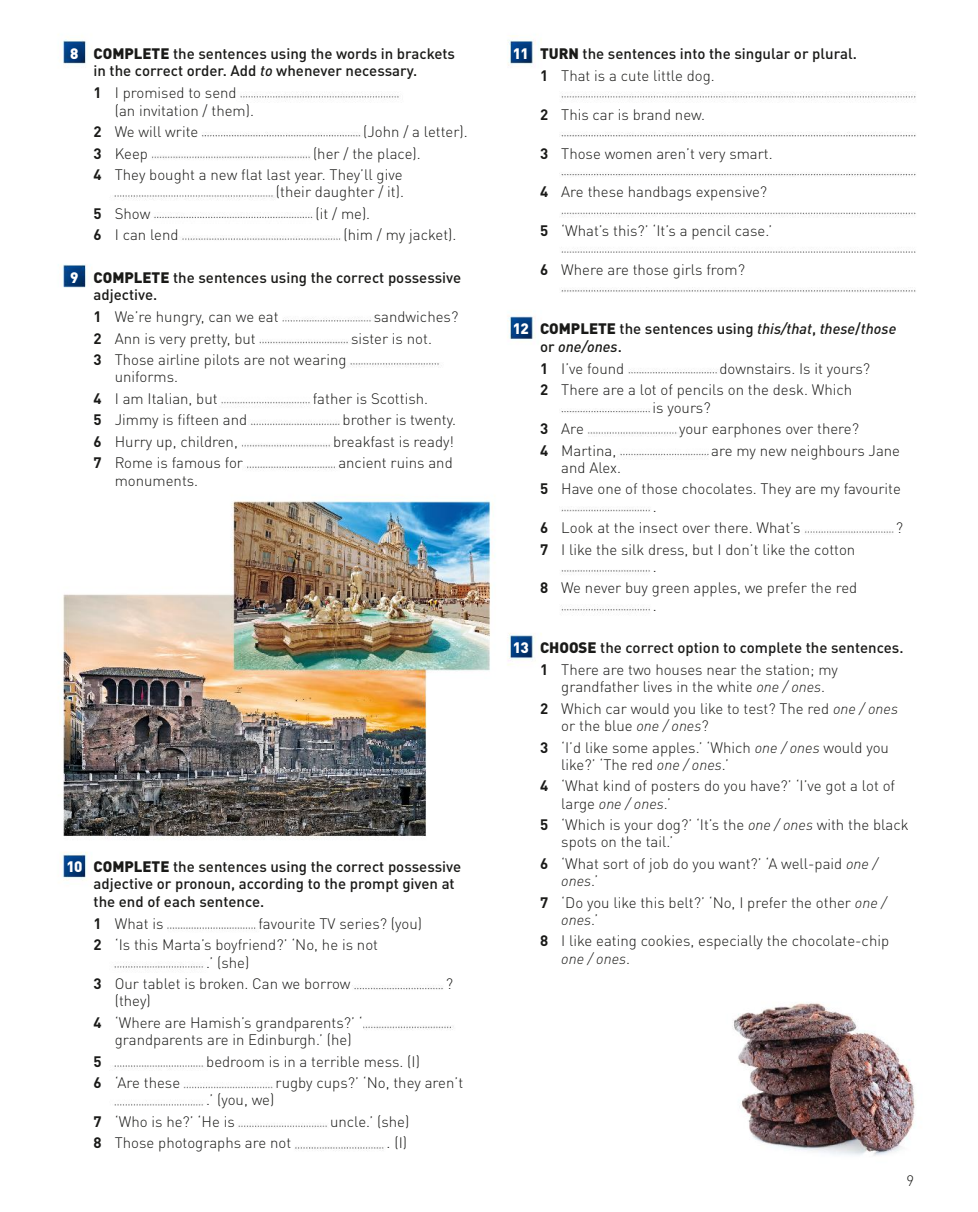
<style>
.page{position:relative;width:978px;height:1212px;background:#fff}
.page>*{position:absolute;margin:0;border:0;box-sizing:border-box;transform-origin:0 0}
.t1{font:300 15px/21.5px "DIN Pro";color:#1a1a18}
.t2{font:500 15px/17.2px "DIN Pro";color:#1a1a18}
.t3{font:italic 500 15px/17.2px "DIN Pro";color:#1a1a18}
.t4{font:italic 300 15px "DIN Pro";color:#1a1a18}
.t5{font:700 15px "DIN Pro";color:#1a1a18}
.s1{font-weight:900;color:#fff}
.s2{font-weight:900}
.s3{font-style:italic}
.s4{font-weight:700}
.s5{font-weight:300}
.s6{font-weight:900;font-style:normal;color:#fff}
.s7{font-weight:900;font-style:normal}
.s8{font-style:normal}
</style>
<div class="page">
<img style="left:58px;top:35px;width:858px;height:1121px">
<p class="t2" style="left:94px;top:46px;width:363px;text-indent:-23px"><span class="s1">8</span> <span class="s2">COMPLETE</span> the sentences using the words in brackets in the correct order. Add <span class="s3">to</span> whenever necessary.</p>
<p class="t1" style="left:115px;top:86px;width:141px;line-height:17.2px;text-indent:-21px"><span class="s4">1</span> I promised to send (an invitation / them).</p>
<p class="t1" style="left:94px;top:123px;width:106px"><span class="s4">2</span> We will write</p>
<p class="t1" style="left:363px;top:123px;width:106px">(John / a letter).</p>
<p class="t1" style="left:94px;top:144px;width:56px"><span class="s4">3</span> Keep</p>
<p class="t1" style="left:94px;top:144px;width:329px;text-indent:219px">(her / the place).<br><span class="s4">4</span> They bought a new flat last year. They’ll give</p>
<p class="t1" style="left:276px;top:183px;width:130px">(their daughter / it).</p>
<p class="t1" style="left:94px;top:204px;width:58px"><span class="s4">5</span> Show</p>
<p class="t1" style="left:315px;top:204px;width:56px">(it / me).</p>
<p class="t1" style="left:94px;top:226px;width:87px"><span class="s4">6</span> I can lend</p>
<p class="t1" style="left:344px;top:226px;width:114px">(him / my jacket).</p>
<p class="t2" style="left:94px;top:270px;width:369px;text-indent:-23px"><span class="s1">9</span> <span class="s2">COMPLETE</span> the sentences using the correct possessive adjective.</p>
<p class="t1" style="left:94px;top:308px;width:187px"><span class="s4">1</span> We’re hungry, can we eat</p>
<p class="t1" style="left:374px;top:308px;width:86px">sandwiches?</p>
<p class="t1" style="left:94px;top:329px;width:164px"><span class="s4">2</span> Ann is very pretty, but</p>
<p class="t1" style="left:351px;top:329px;width:82px">sister is not.</p>
<p class="t1" style="left:115px;top:353px;width:233px;line-height:17.2px;text-indent:-21px"><span class="s4">3</span> Those airline pilots are not wearing uniforms.</p>
<p class="t1" style="left:94px;top:389px;width:126px"><span class="s4">4</span> I am Italian, but</p>
<p class="t1" style="left:313px;top:389px;width:117px">father is Scottish.</p>
<p class="t1" style="left:94px;top:411px;width:155px"><span class="s4">5</span> Jimmy is fifteen and</p>
<p class="t1" style="left:343px;top:411px;width:115px">brother is twenty.</p>
<p class="t1" style="left:94px;top:432px;width:146px"><span class="s4">6</span> Hurry up, children,</p>
<p class="t1" style="left:333px;top:432px;width:122px">breakfast is ready!</p>
<p class="t1" style="left:94px;top:454px;width:151px"><span class="s4">7</span> Rome is famous for</p>
<p class="t1" style="left:338px;top:454px;width:116px">ancient ruins and</p>
<p class="t1" style="left:115px;top:471px;width:85px">monuments.</p>
<p class="t2" style="left:94px;top:860px;width:369px;text-indent:-27px"><span class="s1">10</span> <span class="s2">COMPLETE</span> the sentences using the correct possessive adjective or pronoun, according to the prompt given at the end of each sentence.</p>
<p class="t1" style="left:94px;top:914px;width:71px"><span class="s4">1</span> What is</p>
<p class="t1" style="left:94px;top:914px;width:330px;text-indent:165px">favourite TV series? (you)<br><span class="s4">2</span> ‘Is this Marta’s boyfriend?’ ‘No, he is not</p>
<p class="t1" style="left:94px;top:953px;width:258px;text-indent:113px">.’ (she)<br><span class="s4">3</span> Our tablet is broken. Can we borrow</p>
<p class="t1" style="left:446px;top:975px;width:9px">?</p>
<p class="t1" style="left:94px;top:992px;width:271px;text-indent:21px">(they)<br><span class="s4">4</span> ‘Where are Hamish’s grandparents?’ ‘</p>
<p class="t1" style="left:115px;top:1031px;width:238px">grandparents are in Edinburgh.’ (he)</p>
<p class="t5" style="left:94px;top:1056px;width:10px">5</p>
<p class="t1" style="left:206px;top:1052px;width:215px">bedroom is in a terrible mess. (I)</p>
<p class="t1" style="left:94px;top:1074px;width:88px"><span class="s4">6</span> ‘Are these</p>
<p class="t1" style="left:276px;top:1074px;width:189px">rugby cups?’ ‘No, they aren’t</p>
<p class="t1" style="left:94px;top:1091px;width:182px;text-indent:113px">.’ (you, we)<br><span class="s4">7</span> ‘Who is he?’ ‘He is</p>
<p class="t1" style="left:330px;top:1112px;width:81px">uncle.’ (she)</p>
<p class="t1" style="left:94px;top:1134px;width:199px"><span class="s4">8</span> Those photographs are not</p>
<p class="t1" style="left:387px;top:1134px;width:22px">. (I)</p>
<p class="t2" style="left:540px;top:44px;width:318px;line-height:22.2px;text-indent:-27px"><span class="s1">11</span> <span class="s2">TURN</span> the sentences into the singular or plural.<br><span class="s4">1</span> <span class="s5">That is a cute little dog.</span></p>
<p class="t1" style="left:540px;top:105px;width:167px"><span class="s4">2</span> This car is brand new.</p>
<p class="t1" style="left:540px;top:144px;width:234px"><span class="s4">3</span> Those women aren’t very smart.</p>
<p class="t1" style="left:540px;top:183px;width:229px"><span class="s4">4</span> Are these handbags expensive?</p>
<p class="t1" style="left:540px;top:222px;width:234px"><span class="s4">5</span> ‘What’s this?’ ‘It’s a pencil case.’</p>
<p class="t1" style="left:540px;top:260px;width:206px"><span class="s4">6</span> Where are those girls from?</p>
<p class="t3" style="left:540px;top:322px;width:358px;text-indent:-27px"><span class="s6">12</span> <span class="s7">COMPLETE</span> <span class="s8">the sentences using</span> this/that<span class="s8">,</span> these<span class="s8">/</span>those <span class="s8">or</span> one/ones<span class="s8">.</span></p>
<p class="t1" style="left:540px;top:359px;width:86px"><span class="s4">1</span> I’ve found</p>
<p class="t1" style="left:540px;top:359px;width:332px;text-indent:179px">downstairs. Is it yours?<br><span class="s4">2</span> There are a lot of pencils on the desk. Which</p>
<p class="t1" style="left:652px;top:398px;width:60px">is yours?</p>
<p class="t1" style="left:540px;top:420px;width:45px"><span class="s4">3</span> Are</p>
<p class="t1" style="left:679px;top:420px;width:182px">your earphones over there?</p>
<p class="t1" style="left:540px;top:441px;width:78px"><span class="s4">4</span> Martina,</p>
<p class="t1" style="left:711px;top:441px;width:190px">are my new neighbours Jane</p>
<p class="t1" style="left:540px;top:458px;width:362px;text-indent:21px">and Alex.<br><span class="s4">5</span> Have one of those chocolates. They are my favourite</p>
<p class="t1" style="left:540px;top:497px;width:262px;text-indent:113px">.<br><span class="s4">6</span> Look at the insect over there. What’s</p>
<p class="t1" style="left:896px;top:519px;width:9px">?</p>
<p class="t1" style="left:653px;top:542px;width:204px;line-height:17.2px;text-indent:-113px"><span class="s4">7</span> I like the silk dress, but I don’t like the cotton .</p>
<p class="t1" style="left:653px;top:581px;width:206px;line-height:17.2px;text-indent:-113px"><span class="s4">8</span> We never buy green apples, we prefer the red .</p>
<p class="t2" style="left:540px;top:638px;width:365px;line-height:22.2px;text-indent:-27px"><span class="s1">13</span> <span class="s2">CHOOSE</span> the correct option to complete the sentences.<br><span class="s4">1</span> <span class="s5">There are two houses near the station; my</span></p>
<p class="t1" style="left:540px;top:678px;width:359px;text-indent:21px">grandfather lives in the white <span class="s3">one / ones</span>.<br><span class="s4">2</span> Which car would you like to test? The red <span class="s3">one / ones</span></p>
<p class="t1" style="left:540px;top:717px;width:350px;text-indent:21px">or the blue <span class="s3">one / ones</span>?<br><span class="s4">3</span> ‘I’d like some apples.’ ‘Which <span class="s3">one / ones</span> would you</p>
<p class="t1" style="left:540px;top:755px;width:357px;text-indent:21px">like?’ ‘The red <span class="s3">one / ones</span>.’<br><span class="s4">4</span> ‘What kind of posters do you have?’ ‘I’ve got a lot of</p>
<p class="t1" style="left:540px;top:794px;width:370px;text-indent:21px">large <span class="s3">one / ones</span>.’<br><span class="s4">5</span> ‘Which is your dog?’ ‘It’s the <span class="s3">one / ones</span> with the black</p>
<p class="t1" style="left:540px;top:833px;width:339px;text-indent:21px">spots on the tail.’<br><span class="s4">6</span> ‘What sort of job do you want?’ ‘A well-paid <span class="s3">one /</span></p>
<p class="t1" style="left:540px;top:872px;width:348px;text-indent:21px"><span class="s3">ones</span>.’<br><span class="s4">7</span> ‘Do you like this belt?’ ‘No, I prefer the other <span class="s3">one /</span></p>
<p class="t1" style="left:540px;top:910px;width:351px;text-indent:21px"><span class="s3">ones</span>.’<br><span class="s4">8</span> I like eating cookies, especially the chocolate-chip</p>
<p class="t4" style="left:561px;top:953px;width:70px">one / ones<span class="s8">.</span></p>
<p class="t1" style="left:906px;top:1171px;width:9px">9</p>
</div>
